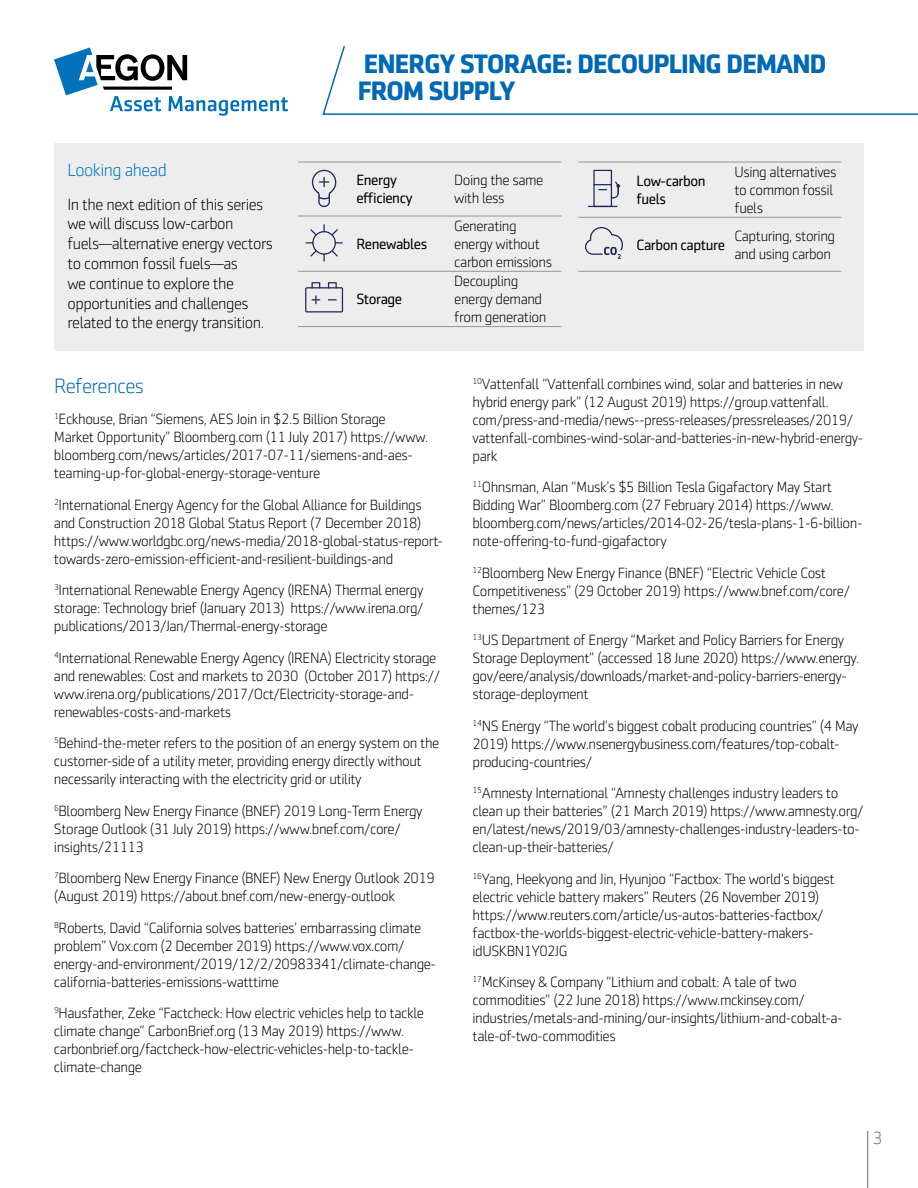
<style>
.page{position:relative;width:918px;height:1188px;background:#fff}
.page>*{position:absolute;margin:0;border:0;box-sizing:border-box;transform-origin:0 0}
.t1{font:700 27px/27px "Sentico Sans DT";letter-spacing:-.03em;color:#0069b4}
.t2{font:300 21px "Sentico Sans DT";letter-spacing:-.03em;color:#0069b4}
.t3{font:300 18px "Sentico Sans DT";letter-spacing:-.03em;color:#0072bc}
.t4{font:300 18px "Sentico Sans DT";color:#6d6e71}
.t5{font:300 16.5px/19.8px "Sentico Sans DT";letter-spacing:-.03em;color:#000}
.t6{font:300 15px/18px "Sentico Sans DT";letter-spacing:-.03em;color:#000}
.t7{font:15px/18px "Sentico Sans DT";letter-spacing:-.03em;color:#000}
</style>
<div class="page">
<hr style="left:867px;top:1131px;width:1px;height:57px;background:#6d6e71">
<svg style="left:54px;top:47px;width:234px;height:69px"></svg>
<svg style="left:322px;top:45px;width:596px;height:70px"></svg>
<div style="left:54px;top:143px;width:810px;height:208px;background:#ededee"></div>
<hr style="left:298px;top:162px;width:54px;height:1px;background:#939598">
<hr style="left:352px;top:162px;width:98px;height:1px;background:#939598">
<hr style="left:450px;top:162px;width:111px;height:1px;background:#939598">
<hr style="left:298px;top:216px;width:54px;height:1px;background:#939598">
<hr style="left:352px;top:216px;width:98px;height:1px;background:#939598">
<hr style="left:450px;top:216px;width:111px;height:1px;background:#939598">
<hr style="left:298px;top:271px;width:54px;height:1px;background:#939598">
<hr style="left:352px;top:271px;width:98px;height:1px;background:#939598">
<hr style="left:450px;top:271px;width:111px;height:1px;background:#939598">
<hr style="left:298px;top:326px;width:54px;height:1px;background:#939598">
<hr style="left:352px;top:326px;width:98px;height:1px;background:#939598">
<hr style="left:450px;top:326px;width:111px;height:1px;background:#939598">
<hr style="left:578px;top:162px;width:54px;height:1px;background:#939598">
<hr style="left:632px;top:162px;width:98px;height:1px;background:#939598">
<hr style="left:730px;top:162px;width:112px;height:1px;background:#939598">
<hr style="left:578px;top:217px;width:54px;height:1px;background:#939598">
<hr style="left:632px;top:217px;width:98px;height:1px;background:#939598">
<hr style="left:730px;top:217px;width:112px;height:1px;background:#939598">
<hr style="left:578px;top:271px;width:54px;height:1px;background:#939598">
<hr style="left:632px;top:271px;width:98px;height:1px;background:#939598">
<hr style="left:730px;top:271px;width:112px;height:1px;background:#939598">
<svg style="left:312px;top:170px;width:24px;height:37px"></svg>
<svg style="left:305px;top:282px;width:38px;height:30px"></svg>
<svg style="left:305px;top:224px;width:38px;height:38px"></svg>
<hr style="left:588px;top:206px;width:30px;height:1px;background:#1d2758">
<svg style="left:593px;top:170px;width:27px;height:37px"></svg>
<svg style="left:585px;top:227px;width:38px;height:32px"></svg>
<h1 class="t1" style="left:358px;top:50px;width:470px">ENERGY STORAGE: DECOUPLING DEMAND<br>FROM SUPPLY</h1>
<p class="t3" style="left:68px;top:161px;width:101px">Looking ahead</p>
<p class="t5" style="left:68px;top:194px;width:207px">In the next edition of this series we will discuss low-carbon fuels—alternative energy vectors to common fossil fuels—as<br>we continue to explore the opportunities and challenges related to the energy transition.</p>
<p class="t7" style="left:356px;top:171px;width:58px">Energy efficiency</p>
<p class="t6" style="left:454px;top:171px;width:91px">Doing the same with less</p>
<p class="t7" style="left:356px;top:235px;width:72px">Renewables</p>
<p class="t6" style="left:454px;top:217px;width:99px">Generating energy without carbon emissions</p>
<p class="t7" style="left:356px;top:290px;width:47px">Storage</p>
<p class="t6" style="left:454px;top:272px;width:94px">Decoupling energy demand from generation</p>
<p class="t7" style="left:637px;top:172px;width:70px">Low-carbon fuels</p>
<p class="t6" style="left:734px;top:163px;width:104px">Using alternatives to common fossil fuels</p>
<p class="t7" style="left:637px;top:236px;width:90px">Carbon capture</p>
<p class="t6" style="left:734px;top:227px;width:102px">Capturing, storing and using carbon</p>
<h2 class="t2" style="left:54px;top:375px;width:91px">References</h2>
<p class="t6" style="left:54px;top:410px;width:376px"><sup>1</sup>Eckhouse, Brian “Siemens, AES Join in $2.5 Billion Storage Market Opportunity” Bloomberg.com (11 July 2017) https://www. bloomberg.com/news/articles/2017-07-11/siemens-and-aes&shy;teaming-up-for-global-energy-storage-venture</p>
<p class="t6" style="left:54px;top:496px;width:391px"><sup>2</sup>International Energy Agency for the Global Alliance for Buildings and Construction 2018 Global Status Report (7 December 2018) https://www.worldgbc.org/news-media/2018-global-status-report&shy;towards-zero-emission-efficient-and-resilient-buildings-and</p>
<p class="t6" style="left:54px;top:581px;width:371px;text-align:justify"><sup>3</sup>International Renewable Energy Agency (IRENA) Thermal energy storage: Technology brief (January 2013) https://www.irena.org/ publications/2013/Jan/Thermal-energy-storage</p>
<p class="t6" style="left:54px;top:649px;width:388px"><sup>4</sup>International Renewable Energy Agency (IRENA) Electricity storage and renewables: Cost and markets to 2030 (October 2017) https:// www.irena.org/publications/2017/Oct/Electricity-storage-and&shy;renewables-costs-and-markets</p>
<p class="t6" style="left:54px;top:734px;width:387px"><sup>5</sup>Behind-the-meter refers to the position of an energy system on the customer-side of a utility meter, providing energy directly without necessarily interacting with the electricity grid or utility</p>
<p class="t6" style="left:54px;top:802px;width:370px"><sup>6</sup>Bloomberg New Energy Finance (BNEF) 2019 Long-Term Energy<br>Storage Outlook (31 July 2019) https://www.bnef.com/core/ insights/21113</p>
<p class="t6" style="left:54px;top:869px;width:382px"><sup>7</sup>Bloomberg New Energy Finance (BNEF) New Energy Outlook 2019 (August 2019) https://about.bnef.com/new-energy-outlook</p>
<p class="t6" style="left:54px;top:919px;width:384px"><sup>8</sup>Roberts, David “California solves batteries’ embarrassing climate problem” Vox.com (2 December 2019) https://www.vox.com/ energy-and-environment/2019/12/2/20983341/climate-change&shy;california-batteries-emissions-watttime</p>
<p class="t6" style="left:54px;top:1004px;width:372px"><sup>9</sup>Hausfather, Zeke “Factcheck: How electric vehicles help to tackle climate change” CarbonBrief.org (13 May 2019) https://www. carbonbrief.org/factcheck-how-electric-vehicles-help-to-tackle&shy;climate-change</p>
<p class="t6" style="left:472px;top:375px;width:392px"><sup>10</sup>Vattenfall “Vattenfall combines wind, solar and batteries in new hybrid energy park” (12 August 2019) https://group.vattenfall. com/press-and-media/news--press-releases/pressreleases/2019/ vattenfall-combines-wind-solar-and-batteries-in-new-hybrid-energy&shy;park</p>
<p class="t6" style="left:472px;top:478px;width:391px"><sup>11</sup>Ohnsman, Alan “Musk’s $5 Billion Tesla Gigafactory May Start Bidding War” Bloomberg.com (27 February 2014) https://www. bloomberg.com/news/articles/2014-02-26/tesla-plans-1-6-billion&shy;note-offering-to-fund-gigafactory</p>
<p class="t6" style="left:472px;top:564px;width:379px"><sup>12</sup>Bloomberg New Energy Finance (BNEF) “Electric Vehicle Cost<br>Competitiveness” (29 October 2019) https://www.bnef.com/core/ themes/123</p>
<p class="t6" style="left:472px;top:631px;width:388px"><sup>13</sup>US Department of Energy “Market and Policy Barriers for Energy Storage Deployment” (accessed 18 June 2020) https://www.energy. gov/eere/analysis/downloads/market-and-policy-barriers-energy&shy;storage-deployment</p>
<p class="t6" style="left:472px;top:717px;width:388px"><sup>14</sup>NS Energy “The world’s biggest cobalt producing countries” (4 May<br>2019) https://www.nsenergybusiness.com/features/top-cobalt&shy;producing-countries/</p>
<p class="t6" style="left:472px;top:784px;width:393px"><sup>15</sup>Amnesty International “Amnesty challenges industry leaders to clean up their batteries” (21 March 2019) https://www.amnesty.org/ en/latest/news/2019/03/amnesty-challenges-industry-leaders-to&shy;clean-up-their-batteries/</p>
<p class="t6" style="left:472px;top:870px;width:364px"><sup>16</sup>Yang, Heekyong and Jin, Hyunjoo “Factbox: The world's biggest electric vehicle battery makers” Reuters (26 November 2019) https://www.reuters.com/article/us-autos-batteries-factbox/ factbox-the-worlds-biggest-electric-vehicle-battery-makers&shy;idUSKBN1Y02JG</p>
<p class="t6" style="left:472px;top:973px;width:372px"><sup>17</sup>McKinsey &amp; Company “Lithium and cobalt: A tale of two commodities” (22 June 2018) https://www.mckinsey.com/ industries/metals-and-mining/our-insights/lithium-and-cobalt-a&shy;tale-of-two-commodities</p>
<p class="t4" style="left:873px;top:1128px;width:12px">3</p>
</div>
